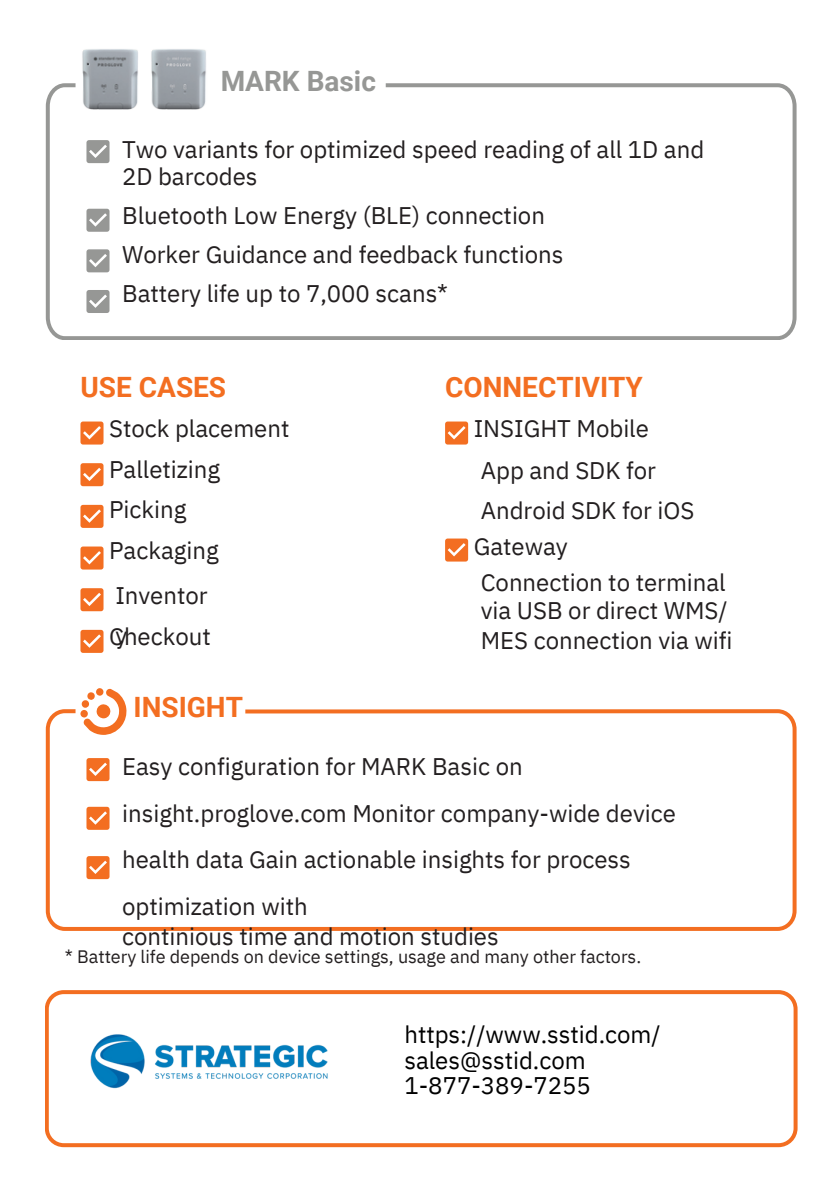
<style>
.page{position:relative;width:839px;height:1191px;background:#fff}
.page>*{position:absolute;margin:0;border:0;box-sizing:border-box;transform-origin:0 0}
.t1{font:700 28px "Roboto";color:#f36e21}
.t2{font:700 28px "Roboto";color:#969795}
.t3{font:24px/40.4px "IBM Plex Sans";color:#231f20}
.t4{font:24px/25.6px "IBM Plex Sans";color:#000}
.t5{font:18px "IBM Plex Sans";color:#231f20}
</style>
<div class="page">
<svg style="left:45px;top:990px;width:752px;height:157px"></svg>
<svg style="left:46px;top:83px;width:750px;height:257px"></svg>
<svg style="left:80px;top:422px;width:23px;height:23px"></svg>
<svg style="left:80px;top:463px;width:23px;height:23px"></svg>
<svg style="left:80px;top:505px;width:23px;height:23px"></svg>
<svg style="left:80px;top:547px;width:23px;height:23px"></svg>
<svg style="left:80px;top:588px;width:23px;height:23px"></svg>
<svg style="left:80px;top:630px;width:23px;height:23px"></svg>
<svg style="left:46px;top:709px;width:750px;height:222px"></svg>
<svg style="left:81px;top:688px;width:46px;height:47px"></svg>
<svg style="left:86px;top:140px;width:23px;height:23px"></svg>
<svg style="left:86px;top:209px;width:23px;height:23px"></svg>
<svg style="left:86px;top:249px;width:23px;height:23px"></svg>
<svg style="left:86px;top:290px;width:23px;height:23px"></svg>
<img style="left:82px;top:49px;width:57px;height:61px">
<img style="left:150px;top:49px;width:57px;height:61px">
<svg style="left:445px;top:422px;width:23px;height:23px"></svg>
<svg style="left:445px;top:539px;width:23px;height:23px"></svg>
<img style="left:72px;top:1006px;width:273px;height:135px">
<h1 class="t2" style="left:221px;top:65px;width:157px">MARK Basic</h1>
<p class="t3" style="left:122px;top:135px;width:583px;line-height:27px">Two variants for optimized speed reading of all 1D and<br>2D barcodes</p>
<p class="t3" style="left:122px;top:195px;width:443px;line-height:39px">Bluetooth Low Energy (BLE) connection<br>Worker Guidance and feedback functions<br>Battery life up to 7,000 scans*</p>
<h3 class="t1" style="left:80px;top:371px;width:147px">USE CASES</h3>
<h3 class="t3" style="left:109px;top:408px;width:182px">Stock placement<br>Palletizing<br>Picking<br>Packaging</h3>
<h3 class="t3" style="left:115px;top:575px;width:94px">Inventor</h3>
<h3 class="t3" style="left:109px;top:616px;width:103px">Checkout</h3>
<h3 class="t3" style="left:115px;top:615px;width:13px">y</h3>
<h1 class="t1" style="left:134px;top:691px;width:111px">INSIGHT</h1>
<h3 class="t1" style="left:445px;top:371px;width:199px">CONNECTIVITY</h3>
<h3 class="t3" style="left:473px;top:408px;width:177px">INSIGHT Mobile</h3>
<h3 class="t3" style="left:481px;top:450px;width:215px">App and SDK for<br>Android SDK for iOS</h3>
<h1 class="t3" style="left:473px;top:525px;width:96px">Gateway</h1>
<p class="t3" style="left:480px;top:568px;width:248px;line-height:28.4px">Connection to terminal via USB or direct WMS/</p>
<p class="t3" style="left:480px;top:620px;width:253px">MES connection via wifi</p>
<p class="t3" style="left:122px;top:743px;width:555px;line-height:46.4px">Easy configuration for MARK Basic on insight.proglove.com Monitor company-wide device health data Gain actionable insights for process optimization with</p>
<p class="t3" style="left:122px;top:916px;width:378px">continious time and motion studies</p>
<h3 class="t5" style="left:65px;top:944px;width:578px">* Battery life depends on device settings, usage and many other factors.</h3>
<p class="t4" style="left:404px;top:1021px;width:258px">https://www.sstid.com/ sales@sstid.com<br>1-877-389-7255</p>
</div>
